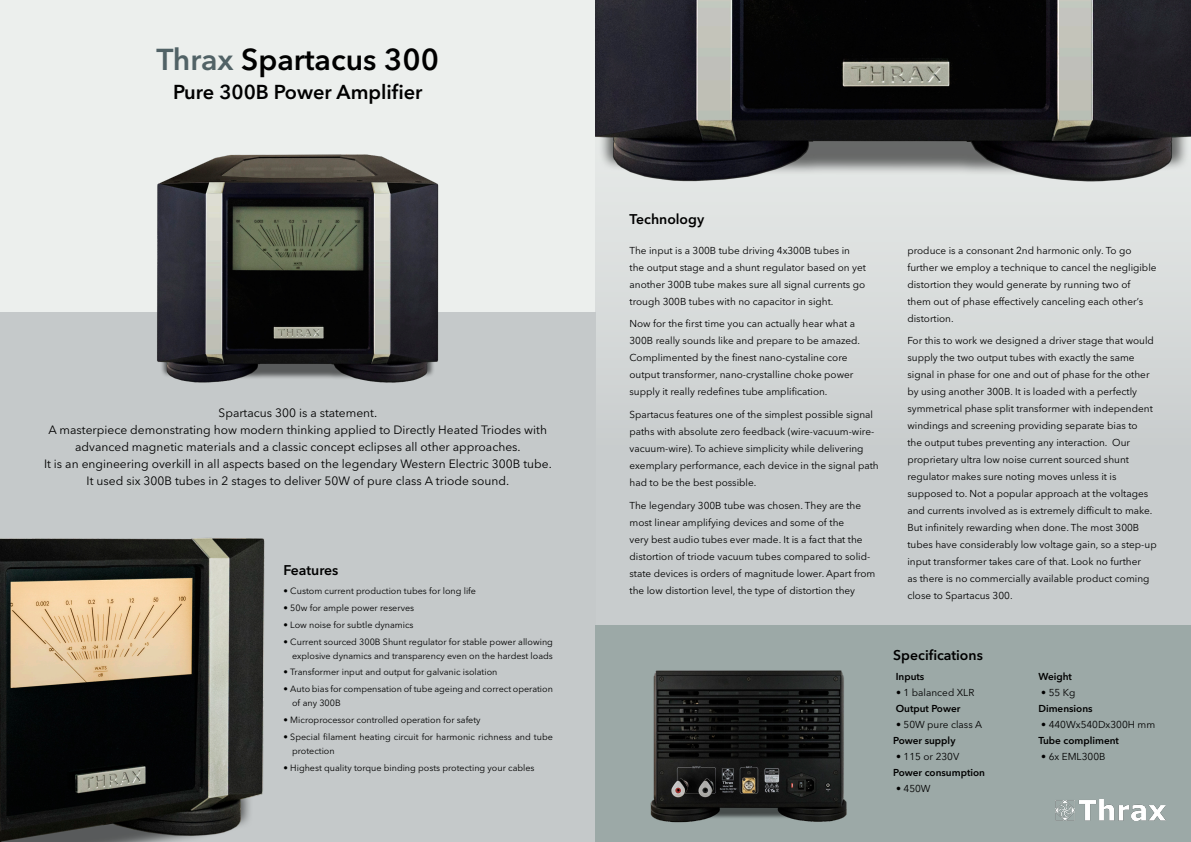
<style>
.page{position:relative;width:1191px;height:842px;background:#fff}
.page>*{position:absolute;margin:0;border:0;box-sizing:border-box;transform-origin:0 0}
.t1{font:600 30px "Avenir Next LT Pro";color:#000}
.t2{font:600 20px "Avenir Next LT Pro";color:#000}
.t3{font:600 14px "Avenir Next LT Pro";color:#000}
.t4{font:12px/17px "Avenir Next LT Pro";color:#000;text-align:center}
.t5{font:10px/17px "Avenir Next LT Pro";color:#000}
.t6{font:600 10px "Avenir Next LT Pro";color:#000}
.t7{font:9px/14px "Avenir Next LT Pro";color:#000}
.s1{color:#516266}
</style>
<div class="page">
<div style="left:0;top:286px;width:595px;height:556px;background:#c5c9ca"></div>
<div style="left:0;top:0;width:595px;height:312px;background:#ecefed"></div>
<img style="left:0;top:537px;width:265px;height:305px">
<img style="left:157px;top:154px;width:282px;height:229px">
<svg style="left:595px;top:220px;width:596px;height:405px;fill:#cbcfd0"></svg>
<div style="left:595px;top:625px;width:596px;height:217px;background:#9ca9a7"></div>
<img style="left:595px;top:0;width:596px;height:220px">
<img style="left:650px;top:670px;width:197px;height:153px">
<p class="t1" style="left:156px;top:41px;width:284px"><span class="s1">Thrax</span> Spartacus 300</p>
<p class="t2" style="left:173px;top:80px;width:251px">Pure 300B Power Amplifier</p>
<p class="t4" style="left:219px;top:404px;width:160px">Spartacus 300 is a statement.</p>
<p class="t4" style="left:48px;top:421px;width:500px">A masterpiece demonstrating how modern thinking applied to Directly Heated Triodes with advanced magnetic materials and a classic concept eclipses all other approaches.</p>
<p class="t4" style="left:44px;top:455px;width:509px">It is an engineering overkill in all aspects based on the legendary Western Electric 300B tube.</p>
<p class="t4" style="left:87px;top:472px;width:424px">It used six 300B tubes in 2 stages to deliver 50W of pure class A triode sound.</p>
<p class="t3" style="left:283px;top:562px;width:56px">Features</p>
<p class="t7" style="left:283px;top:584px;width:194px">• Custom current production tubes for long life</p>
<p class="t7" style="left:283px;top:601px;width:132px">• 50w for ample power reserves</p>
<p class="t7" style="left:283px;top:618px;width:131px">• Low noise for subtle dynamics</p>
<p class="t7" style="left:283px;top:634px;width:271px;text-align:right">• Current sourced 300B Shunt regulator for stable power allowing explosive dynamics and transparency even on the hardest loads</p>
<p class="t7" style="left:283px;top:665px;width:215px">• Transformer input and output for galvanic isolation</p>
<p class="t7" style="left:292px;top:682px;width:262px;text-indent:-9px">• Auto bias for compensation of tube ageing and correct operation of any 300B</p>
<p class="t7" style="left:283px;top:713px;width:199px">• Microprocessor controlled operation for safety</p>
<p class="t7" style="left:292px;top:730px;width:262px;text-indent:-9px">• Special filament heating circuit for harmonic richness and tube protection</p>
<p class="t7" style="left:283px;top:761px;width:252px">• Highest quality torque binding posts protecting your cables</p>
<p class="t3" style="left:629px;top:211px;width:76px">Technology</p>
<p class="t5" style="left:629px;top:242px;width:238px">The input is a 300B tube driving 4x300B tubes in the output stage and a shunt regulator based on yet another 300B tube makes sure all signal currents go trough 300B tubes with no capacitor in sight.</p>
<p class="t5" style="left:629px;top:315px;width:232px">Now for the first time you can actually hear what a 300B really sounds like and prepare to be amazed.<br>Complimented by the finest nano-cystaline core output transformer, nano-crystalline choke power supply it really redefines tube amplification.</p>
<p class="t5" style="left:629px;top:406px;width:251px">Spartacus features one of the simplest possible signal paths with absolute zero feedback (wire-vacuum-wire&shy;vacuum-wire). To achieve simplicity while delivering exemplary performance, each device in the signal path had to be the best possible.</p>
<p class="t5" style="left:629px;top:497px;width:247px">The legendary 300B tube was chosen. They are the most linear amplifying devices and some of the<br>very best audio tubes ever made. It is a fact that the distortion of triode vacuum tubes compared to solid&shy;state devices is orders of magnitude lower. Apart from the low distortion level, the type of distortion they</p>
<p class="t5" style="left:907px;top:242px;width:251px">produce is a consonant 2nd harmonic only. To go further we employ a technique to cancel the negligible distortion they would generate by running two of<br>them out of phase effectively canceling each other’s distortion.</p>
<p class="t5" style="left:907px;top:332px;width:251px">For this to work we designed a driver stage that would supply the two output tubes with exactly the same signal in phase for one and out of phase for the other by using another 300B. It is loaded with a perfectly symmetrical phase split transformer with independent windings and screening providing separate bias to<br>the output tubes preventing any interaction. Our proprietary ultra low noise current sourced shunt regulator makes sure noting moves unless it is supposed to. Not a popular approach at the voltages and currents involved as is extremely difficult to make.<br>But infinitely rewarding when done. The most 300B tubes have considerably low voltage gain, so a step-up input transformer takes care of that. Look no further<br>as there is no commercially available product coming close to Spartacus 300.</p>
<p class="t3" style="left:893px;top:646px;width:91px">Specifications</p>
<p class="t6" style="left:895px;top:670px;width:30px">Inputs</p>
<p class="t5" style="left:896px;top:684px;width:80px">• 1 balanced XLR</p>
<p class="t6" style="left:895px;top:702px;width:66px">Output Power</p>
<p class="t5" style="left:896px;top:716px;width:88px">• 50W pure class A</p>
<p class="t6" style="left:893px;top:734px;width:64px">Power supply</p>
<p class="t5" style="left:896px;top:748px;width:65px">• 115 or 230V</p>
<p class="t6" style="left:893px;top:766px;width:93px">Power consumption</p>
<p class="t5" style="left:896px;top:780px;width:36px">• 450W</p>
<p class="t6" style="left:1038px;top:670px;width:35px">Weight</p>
<p class="t5" style="left:1041px;top:684px;width:36px">• 55 Kg</p>
<p class="t6" style="left:1038px;top:702px;width:56px">Dimensions</p>
<p class="t5" style="left:1041px;top:716px;width:116px">• 440Wx540Dx300H mm</p>
<p class="t6" style="left:1038px;top:734px;width:82px">Tube compliment</p>
<p class="t5" style="left:1041px;top:748px;width:66px">• 6x EML300B</p>
</div>
